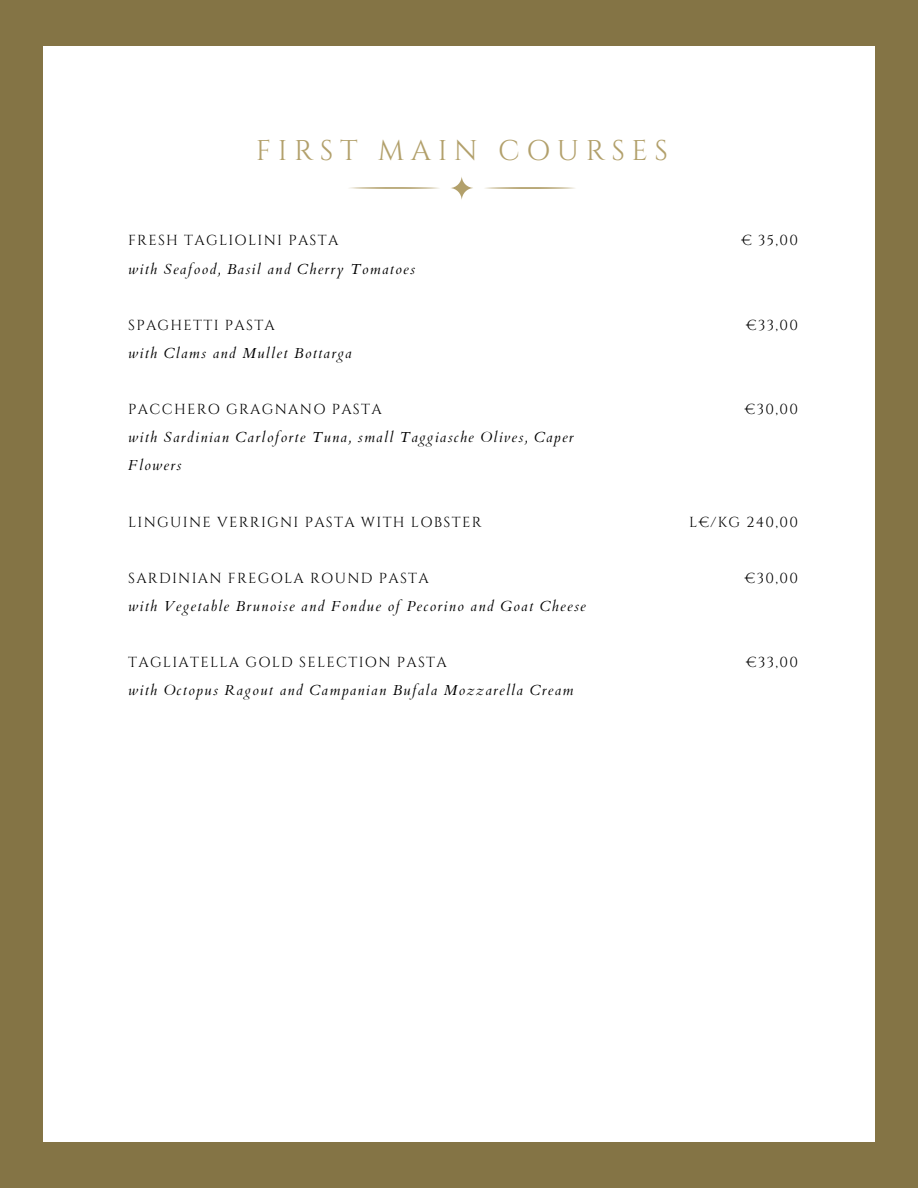
<style>
.page{position:relative;width:918px;height:1188px;background:#847445}
.page>*{position:absolute;margin:0;border:0;box-sizing:border-box;transform-origin:0 0}
.t1{font:28.5px "Cinzel";letter-spacing:.23em;color:#b2a06b}
.t2{font:italic 14.55px/28.2px "Cardo";letter-spacing:.09em;color:#000}
.t3{font:14.55px "Cinzel";letter-spacing:.09em;color:#000}
</style>
<div class="page">
<div style="left:43px;top:46px;width:832px;height:1096px;background:#fff"></div>
<svg style="left:451px;top:177px;width:22px;height:23px"></svg>
<svg style="left:485px;top:187px;width:90px;height:2px"></svg>
<svg style="left:349px;top:187px;width:90px;height:2px"></svg>
<p class="t1" style="left:256px;top:133px;width:414px">FIRST MAIN COURSES</p>
<p class="t3" style="left:128px;top:231px;width:212px">FRESH TAGLIOLINI PASTA</p>
<p class="t2" style="left:128px;top:255px;width:288px">with Seafood, Basil and Cherry Tomatoes</p>
<p class="t3" style="left:128px;top:316px;width:148px">SPAGHETTI PASTA</p>
<p class="t2" style="left:128px;top:339px;width:225px">with Clams and Mullet Bottarga</p>
<p class="t3" style="left:128px;top:400px;width:255px">PACCHERO GRAGNANO PASTA</p>
<p class="t2" style="left:128px;top:424px;width:447px">with Sardinian Carloforte Tuna, small Taggiasche Olives, Caper<br>Flowers</p>
<p class="t3" style="left:128px;top:513px;width:355px">LINGUINE VERRIGNI PASTA WITH LOBSTER</p>
<p class="t3" style="left:128px;top:569px;width:302px">SARDINIAN FREGOLA ROUND PASTA</p>
<p class="t2" style="left:128px;top:592px;width:459px">with Vegetable Brunoise and Fondue of Pecorino and Goat Cheese</p>
<p class="t3" style="left:128px;top:653px;width:320px">TAGLIATELLA GOLD SELECTION PASTA</p>
<p class="t2" style="left:128px;top:677px;width:447px">with Octopus Ragout and Campanian Bufala Mozzarella Cream</p>
<p class="t3" style="left:741px;top:231px;width:58px">€ 35,00</p>
<p class="t3" style="left:746px;top:316px;width:53px">€33,00</p>
<p class="t3" style="left:745px;top:400px;width:55px">€30,00</p>
<p class="t3" style="left:689px;top:513px;width:110px">L€/KG 240,00</p>
<p class="t3" style="left:745px;top:569px;width:55px">€30,00</p>
<p class="t3" style="left:746px;top:653px;width:53px">€33,00</p>
</div>
